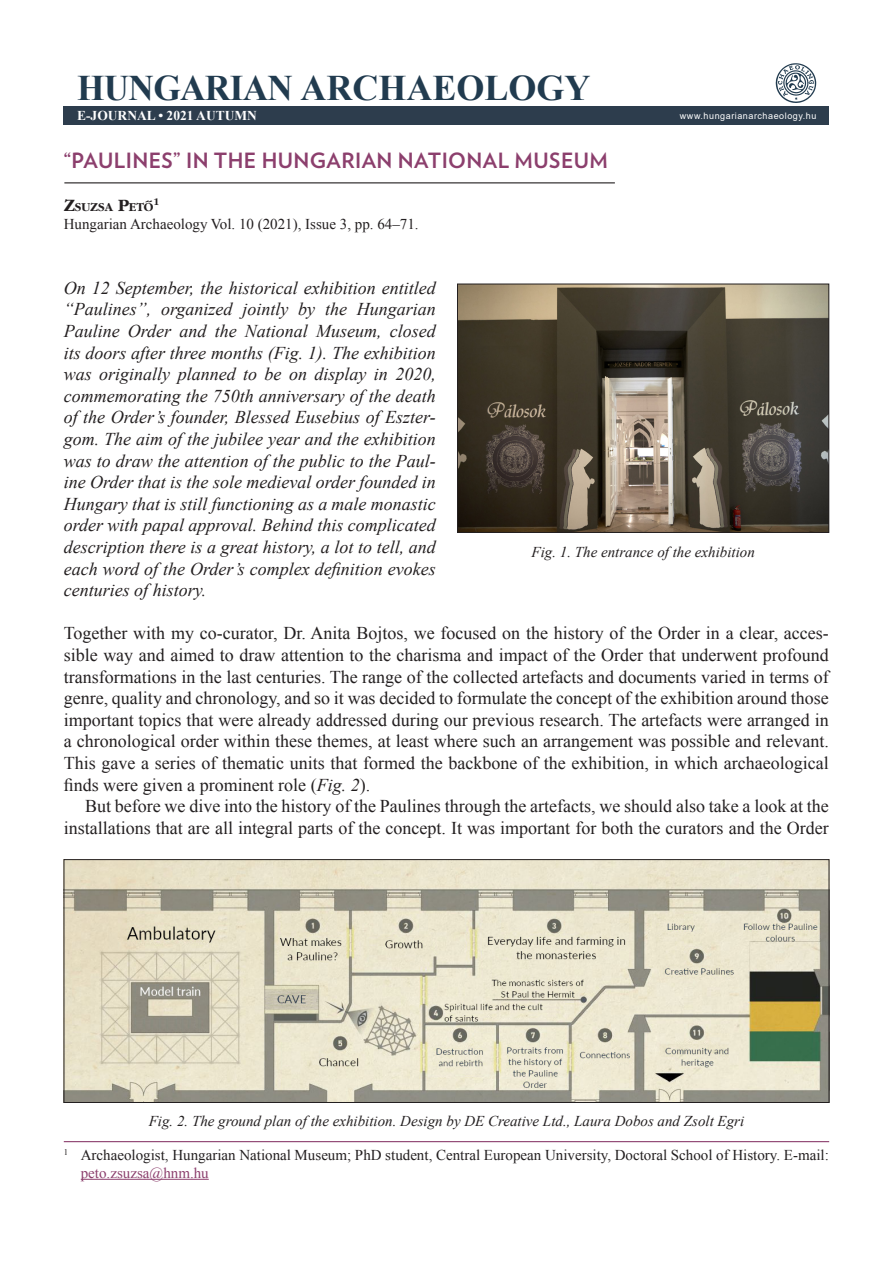
<style>
.page{position:relative;width:893px;height:1263px;background:#fff}
.page>*{position:absolute;margin:0;border:0;box-sizing:border-box;transform-origin:0 0}
.t1{font:700 36px "Times New Roman";color:#213b4f}
.cikk_cim_print{font:700 21px "Verlag";letter-spacing:.02em;color:#8c3f6d}
.cikk_behuznelkul{font:18px/21.6px "Times New Roman";color:#231f20;text-align:justify}
.cikk_1bekezd_print{font:italic 18px/21.6px "Times New Roman";color:#231f20;text-align:justify}
.cikk_szoveg_print{font:18px/21.6px "Times New Roman";color:#231f20;text-align:right}
.labjegyzet{font:15px/18px "Times New Roman";color:#231f20}
.kepala{font:italic 15px "Times New Roman";color:#231f20}
.DOI{font:15px "Times New Roman";color:#231f20}
.t2{font:700 13.5px "Times New Roman";color:#fff}
.cikk_szerz_print{font:12.6px "Garamond H Bold";color:#231f20}
.cikk_szerz_print-2{font:10.5px "Garamond H Bold";color:#231f20}
.t3{font:9px "Arial";letter-spacing:.06em;color:#fff}
.s1{font-size:18px}
.s2{font-style:italic}
.s3{color:#8c3f6d}
</style>
<div class="page">
<div style="left:64px;top:107px;width:765px;height:18px;background:#2d3d4d"></div>
<img style="left:773px;top:63px;width:45px;height:44px">
<hr style="left:64px;top:182px;width:551px;height:1px;background:#231f20">
<hr style="left:64px;top:1141px;width:765px;height:1px;background:#8c3f6d">
<hr style="left:81px;top:1179px;width:128px;height:1px;background:#8c3f6d">
<img style="left:459px;top:286px;width:368px;height:245px">
<div style="left:457px;top:284px;width:372px;height:249px;border:1px solid #231f20"></div>
<img style="left:66px;top:861px;width:761px;height:240px">
<div style="left:64px;top:859px;width:765px;height:244px;border:1px solid #231f20"></div>
<p class="t1" style="left:77px;top:63px;width:515px">HUNGARIAN ARCHAEOLOGY</p>
<p class="t2" style="left:77px;top:107px;width:181px">E-JOURNAL • 2021 AUTUMN</p>
<p class="cikk_cim_print" style="left:64px;top:144px;width:546px">“PAULINES” IN THE HUNGARIAN NATIONAL MUSEUM</p>
<p class="cikk_szerz_print" style="left:64px;top:200px;width:91px"><span class="s1">Z</span>SUZSA <span class="s1">P</span>ETÔ</p>
<p class="cikk_szerz_print-2" style="left:154px;top:196px;width:7px">1</p>
<p class="DOI" style="left:64px;top:214px;width:356px">Hungarian Archaeology Vol. 10 (2021), Issue 3, pp. 64–71.</p>
<p class="t3" style="left:680px;top:110px;width:138px">www.hungarianarchaeology.hu</p>
<p class="cikk_1bekezd_print" style="left:64px;top:277px;width:374px">On 12 September, the historical exhibition entitled “Paulines”, organized jointly by the Hungarian Pauline Order and the National Museum, closed its doors after three months (Fig. 1). The exhibition was originally planned to be on display in 2020, commemorating the 750th anniversary of the death of the Order’s founder, Blessed Eusebius of Eszter&shy;gom. The aim of the jubilee year and the exhibition was to draw the attention of the public to the Paul&shy;ine Order that is the sole medieval order founded in Hungary that is still functioning as a male monastic order with papal approval. Behind this complicated description there is a great history, a lot to tell, and each word of the Order’s complex definition evokes centuries of history.</p>
<p class="cikk_behuznelkul" style="left:64px;top:622px;width:767px">Together with my co-curator, Dr. Anita Bojtos, we focused on the history of the Order in a clear, acces&shy;sible way and aimed to draw attention to the charisma and impact of the Order that underwent profound transformations in the last centuries. The range of the collected artefacts and documents varied in terms of genre, quality and chronology, and so it was decided to formulate the concept of the exhibition around those important topics that were already addressed during our previous research. The artefacts were arranged in a chronological order within these themes, at least where such an arrangement was possible and relevant.<br>This gave a series of thematic units that formed the backbone of the exhibition, in which archaeological finds were given a prominent role (<span class="s2">Fig. 2</span>).</p>
<p class="cikk_szoveg_print" style="left:64px;top:795px;width:767px">But before we dive into the history of the Paulines through the artefacts, we should also take a look at the installations that are all integral parts of the concept. It was important for both the curators and the Order</p>
<p class="kepala" style="left:531px;top:541px;width:225px">Fig. 1. The entrance of the exhibition</p>
<p class="kepala" style="left:149px;top:1110px;width:597px">Fig. 2. The ground plan of the exhibition. Design by DE Creative Ltd., Laura Dobos and Zsolt Egri</p>
<p class="labjegyzet" style="left:81px;top:1145px;width:750px;text-indent:-17px"><sup>1</sup> Archaeologist, Hungarian National Museum; PhD student, Central European University, Doctoral School of History. E-mail: <span class="s3">peto.zsuzsa@hnm.hu</span></p>
</div>
